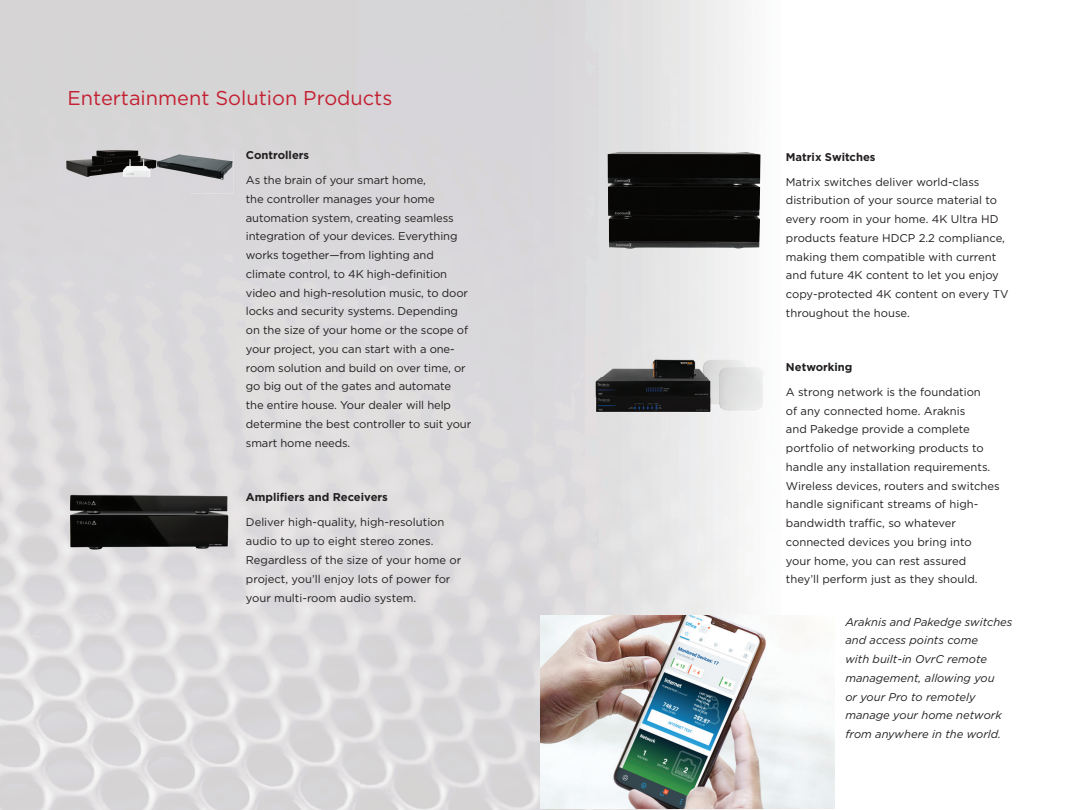
<style>
.page{position:relative;width:1080px;height:810px;background:#fff}
.page>*{position:absolute;margin:0;border:0;box-sizing:border-box;transform-origin:0 0}
.t1{font:20px "Gotham";color:#c42032}
.t2{font:11.25px/18.8px "Gotham";letter-spacing:-.01em;color:#231f20}
.t3{font:italic 11.25px/18.8px "Gotham";color:#231f20}
.t4{font:700 11.25px "Gotham";color:#231f20}
</style>
<div class="page">
<img style="left:608px;top:152px;width:153px;height:97px">
<img style="left:540px;top:615px;width:294px;height:194px">
<img style="left:60px;top:150px;width:173px;height:44px">
<img style="left:68px;top:491px;width:162px;height:60px">
<img style="left:586px;top:346px;width:188px;height:93px">
<h1 class="t1" style="left:68px;top:85px;width:326px">Entertainment Solution Products</h1>
<p class="t4" style="left:246px;top:148px;width:65px">Controllers</p>
<p class="t2" style="left:246px;top:170px;width:227px">As the brain of your smart home,<br>the controller manages your home automation system, creating seamless integration of your devices. Everything works together—from lighting and climate control, to 4K high-definition video and high-resolution music, to door locks and security systems. Depending on the size of your home or the scope of your project, you can start with a one&shy;room solution and build on over time, or go big out of the gates and automate the entire house. Your dealer will help determine the best controller to suit your smart home needs.</p>
<p class="t4" style="left:246px;top:490px;width:144px">Amplifiers and Receivers</p>
<p class="t2" style="left:246px;top:513px;width:217px">Deliver high-quality, high-resolution audio to up to eight stereo zones.<br>Regardless of the size of your home or project, you’ll enjoy lots of power for your multi-room audio system.</p>
<p class="t4" style="left:786px;top:149px;width:91px">Matrix Switches</p>
<p class="t2" style="left:786px;top:172px;width:224px">Matrix switches deliver world-class distribution of your source material to every room in your home. 4K Ultra HD products feature HDCP 2.2 compliance, making them compatible with current and future 4K content to let you enjoy copy-protected 4K content on every TV throughout the house.</p>
<p class="t4" style="left:786px;top:359px;width:68px">Networking</p>
<p class="t2" style="left:786px;top:382px;width:215px">A strong network is the foundation<br>of any connected home. Araknis<br>and Pakedge provide a complete portfolio of networking products to handle any installation requirements.<br>Wireless devices, routers and switches handle significant streams of high&shy;bandwidth traffic, so whatever connected devices you bring into<br>your home, you can rest assured they’ll perform just as they should.</p>
<p class="t3" style="left:845px;top:612px;width:169px">Araknis and Pakedge switches and access points come<br>with built-in OvrC remote management, allowing you<br>or your Pro to remotely manage your home network from anywhere in the world.</p>
</div>
